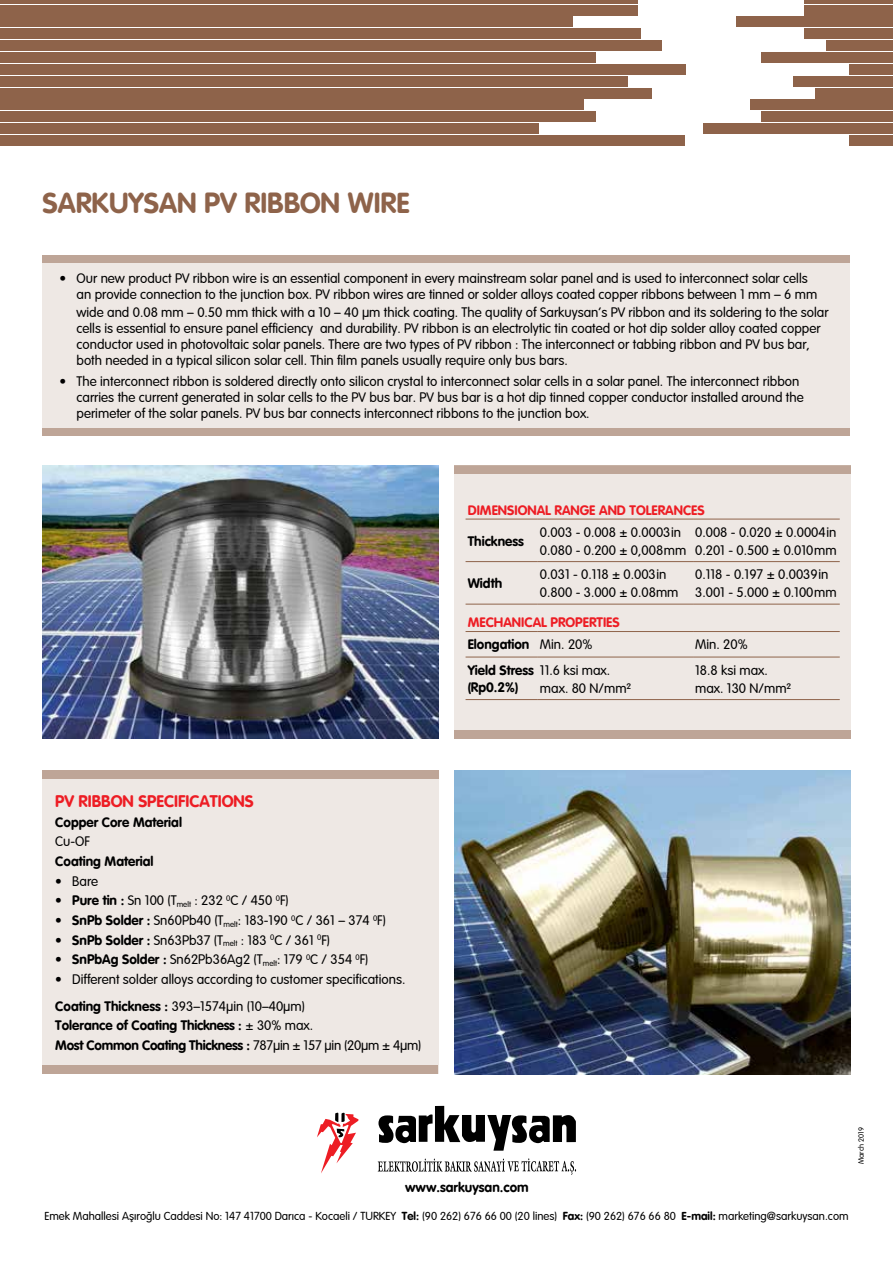
<style>
.page{position:relative;width:893px;height:1263px;background:#fff}
.page>*{position:absolute;margin:0;border:0;box-sizing:border-box;transform-origin:0 0}
.t1{font:700 28.5px "VAG Rounded";color:#8e634a}
.t2{font:700 16.5px "VAG Rounded";color:#ed1d24}
.t3{font:300 13.5px/16.2px "VAG Rounded";color:#000}
.t4{font:700 13.5px/18px "VAG Rounded";color:#000}
.t5{font:700 13.5px/19.6px "VAG Rounded";letter-spacing:-.02em;color:#000}
.t6{font:700 13.5px/22.2px "VAG Rounded";color:#ed1d24}
.t7{font:300 11.4px "VAG Rounded";color:#000}
.t8{font:300 7.5px "VAG Rounded";color:#000}
.s1{color:#000}
.s2{font-weight:300;color:#000}
.s3{font-weight:300}
.s4{font-weight:700}
</style>
<div class="page">
<div style="left:42px;top:255px;width:808px;height:181px;background:#eee8e4"></div>
<div style="left:42px;top:255px;width:808px;height:8px;background:#bea597"></div>
<div style="left:42px;top:428px;width:808px;height:8px;background:#bea597"></div>
<hr style="left:0;top:0;width:637px;height:4px;background:#8e634a">
<div style="left:0;top:5px;width:637px;height:10px;background:#8e634a"></div>
<div style="left:0;top:17px;width:572px;height:10px;background:#8e634a"></div>
<div style="left:0;top:29px;width:640px;height:10px;background:#8e634a"></div>
<div style="left:0;top:40px;width:661px;height:11px;background:#8e634a"></div>
<div style="left:0;top:52px;width:595px;height:11px;background:#8e634a"></div>
<div style="left:0;top:64px;width:685px;height:11px;background:#8e634a"></div>
<div style="left:0;top:76px;width:628px;height:11px;background:#8e634a"></div>
<div style="left:0;top:88px;width:651px;height:10px;background:#8e634a"></div>
<div style="left:0;top:100px;width:583px;height:10px;background:#8e634a"></div>
<div style="left:0;top:112px;width:595px;height:10px;background:#8e634a"></div>
<div style="left:0;top:123px;width:539px;height:11px;background:#8e634a"></div>
<div style="left:0;top:135px;width:684px;height:11px;background:#8e634a"></div>
<div style="left:850px;top:135px;width:43px;height:11px;background:#8e634a"></div>
<div style="left:704px;top:123px;width:189px;height:11px;background:#8e634a"></div>
<div style="left:761px;top:112px;width:132px;height:10px;background:#8e634a"></div>
<div style="left:750px;top:100px;width:143px;height:10px;background:#8e634a"></div>
<div style="left:815px;top:88px;width:78px;height:10px;background:#8e634a"></div>
<div style="left:794px;top:76px;width:99px;height:11px;background:#8e634a"></div>
<div style="left:850px;top:64px;width:43px;height:11px;background:#8e634a"></div>
<div style="left:761px;top:52px;width:132px;height:11px;background:#8e634a"></div>
<div style="left:827px;top:40px;width:66px;height:11px;background:#8e634a"></div>
<div style="left:804px;top:29px;width:89px;height:10px;background:#8e634a"></div>
<div style="left:737px;top:17px;width:156px;height:10px;background:#8e634a"></div>
<div style="left:804px;top:5px;width:89px;height:10px;background:#8e634a"></div>
<hr style="left:804px;top:0;width:89px;height:4px;background:#8e634a">
<svg style="left:317px;top:1113px;width:42px;height:60px"></svg>
<svg style="left:378px;top:1158px;width:198px;height:17px"></svg>
<svg style="left:378px;top:1106px;width:198px;height:45px"></svg>
<div style="left:455px;top:466px;width:396px;height:273px;background:#eee8e4"></div>
<img style="left:43px;top:466px;width:396px;height:273px">
<div style="left:455px;top:466px;width:396px;height:8px;background:#bea597"></div>
<div style="left:455px;top:730px;width:396px;height:9px;background:#bea597"></div>
<div style="left:42px;top:770px;width:396px;height:304px;background:#eee8e4"></div>
<div style="left:42px;top:770px;width:396px;height:9px;background:#bea597"></div>
<div style="left:42px;top:1065px;width:396px;height:9px;background:#bea597"></div>
<hr style="left:466px;top:699px;width:72px;height:1px;background:#8e634a">
<hr style="left:538px;top:699px;width:155px;height:1px;background:#8e634a">
<hr style="left:693px;top:699px;width:147px;height:1px;background:#8e634a">
<hr style="left:466px;top:561px;width:72px;height:1px;background:#8e634a">
<hr style="left:538px;top:561px;width:155px;height:1px;background:#8e634a">
<hr style="left:693px;top:561px;width:147px;height:1px;background:#8e634a">
<hr style="left:466px;top:519px;width:72px;height:1px;background:#8e634a">
<hr style="left:538px;top:519px;width:155px;height:1px;background:#8e634a">
<hr style="left:693px;top:519px;width:147px;height:1px;background:#8e634a">
<hr style="left:466px;top:631px;width:72px;height:1px;background:#8e634a">
<hr style="left:538px;top:631px;width:155px;height:1px;background:#8e634a">
<hr style="left:693px;top:631px;width:147px;height:1px;background:#8e634a">
<hr style="left:466px;top:604px;width:72px;height:1px;background:#8e634a">
<hr style="left:538px;top:604px;width:155px;height:1px;background:#8e634a">
<hr style="left:693px;top:604px;width:147px;height:1px;background:#8e634a">
<hr style="left:466px;top:657px;width:72px;height:1px;background:#8e634a">
<hr style="left:538px;top:657px;width:155px;height:1px;background:#8e634a">
<hr style="left:693px;top:657px;width:147px;height:1px;background:#8e634a">
<img style="left:455px;top:770px;width:396px;height:304px">
<h1 class="t1" style="left:43px;top:186px;width:368px">SARKUYSAN PV RIBBON WIRE</h1>
<p class="t3" style="left:77px;top:270px;width:742px;text-indent:-17px">• Our new product PV ribbon wire is an essential component in every mainstream solar panel and is used to interconnect solar cells an provide connection to the junction box. PV ribbon wires are tinned or solder alloys coated copper ribbons between 1 mm – 6 mm</p>
<p class="t3" style="left:77px;top:304px;width:753px">wide and 0.08 mm – 0.50 mm thick with a 10 – 40 μm thick coating. The quality of Sarkuysan’s PV ribbon and its soldering to the solar cells is essential to ensure panel efficiency and durability. PV ribbon is an electrolytic tin coated or hot dip solder alloy coated copper conductor used in photovoltaic solar panels. There are two types of PV ribbon : The interconnect or tabbing ribbon and PV bus bar, both needed in a typical silicon solar cell. Thin film panels usually require only bus bars.</p>
<p class="t3" style="left:77px;top:373px;width:729px;text-indent:-17px">• The interconnect ribbon is soldered directly onto silicon crystal to interconnect solar cells in a solar panel. The interconnect ribbon carries the current generated in solar cells to the PV bus bar. PV bus bar is a hot dip tinned copper conductor installed around the perimeter of the solar panels. PV bus bar connects interconnect ribbons to the junction box.</p>
<p class="t6" style="left:468px;top:499px;width:239px">DIMENSIONAL RANGE AND TOLERANCES</p>
<p class="t4" style="left:468px;top:532px;width:58px">Thickness</p>
<p class="t3" style="left:540px;top:523px;width:148px;line-height:18px">0.003 - 0.008 ± 0.0003in<br>0.080 - 0.200 ± 0,008mm</p>
<p class="t3" style="left:695px;top:523px;width:143px;line-height:18px">0.008 - 0.020 ± 0.0004in<br>0.201 - 0.500 ± 0.010mm</p>
<p class="t4" style="left:468px;top:574px;width:36px">Width</p>
<p class="t3" style="left:540px;top:565px;width:140px;line-height:18px">0.031 - 0.118 ± 0.003in<br>0.800 - 3.000 ± 0.08mm</p>
<p class="t3" style="left:695px;top:565px;width:143px;line-height:18px">0.118 - 0.197 ± 0.0039in<br>3.001 - 5.000 ± 0.100mm</p>
<p class="t6" style="left:468px;top:611px;width:154px">MECHANICAL PROPERTIES<br><span class="s1">Elongation</span> <span class="s2">Min. 20%</span></p>
<p class="t3" style="left:695px;top:637px;width:54px">Min. 20%</p>
<p class="t4" style="left:468px;top:661px;width:144px">Yield Stress <span class="s3">11.6 ksi max. </span>(Rp0.2%)</p>
<p class="t3" style="left:540px;top:680px;width:93px">max. 80 N/mm²</p>
<p class="t3" style="left:695px;top:661px;width:98px;line-height:18px">18.8 ksi max. max. 130 N/mm²</p>
<p class="t2" style="left:55px;top:791px;width:200px">PV RIBBON SPECIFICATIONS</p>
<p class="t4" style="left:55px;top:813px;width:128px">Copper Core Material</p>
<p class="t3" style="left:55px;top:833px;width:36px">Cu-OF</p>
<p class="t4" style="left:55px;top:852px;width:100px">Coating Material</p>
<p class="t3" style="left:55px;top:873px;width:45px">• Bare</p>
<p class="t3" style="left:55px;top:892px;width:235px">• <span class="s4">Pure tin :</span> Sn 100 (T<sub>melt</sub> : 232 <sup>0</sup>C / 450 <sup>0</sup>F)</p>
<p class="t3" style="left:55px;top:912px;width:332px">• <span class="s4">SnPb Solder :</span> Sn60Pb40 (T<sub>melt</sub>: 183-190 <sup>0</sup>C / 361 – 374 <sup>0</sup>F)</p>
<p class="t3" style="left:55px;top:932px;width:276px">• <span class="s4">SnPb Solder :</span> Sn63Pb37 (T<sub>melt</sub> : 183 <sup>0</sup>C / 361 <sup>0</sup>F)</p>
<p class="t3" style="left:55px;top:951px;width:315px">• <span class="s4">SnPbAg Solder :</span> Sn62Pb36Ag2 (T<sub>melt</sub>: 179 <sup>0</sup>C / 354 <sup>0</sup>F)</p>
<p class="t3" style="left:55px;top:966px;width:352px;line-height:26.5px">• Different solder alloys according to customer specifications.<br><span class="s4">Coating Thickness :</span> 393–1574μin (10–40μm)</p>
<p class="t5" style="left:55px;top:1016px;width:368px">Tolerance of Coating Thickness : <span class="s3">± 30% max.<br></span>Most Common Coating Thickness : <span class="s3">787μin ± 157 μin (20μm ± 4μm)</span></p>
<p class="t4" style="left:405px;top:1178px;width:125px">www.sarkuysan.com</p>
<p class="t7" style="left:44px;top:1209px;width:806px">Emek Mahallesi Aşıroğlu Caddesi No: 147 41700 Darıca - Kocaeli / TURKEY <span class="s4">Tel:</span> (90 262) 676 66 00 (20 lines) <span class="s4">Fax:</span> (90 262) 676 66 80 <span class="s4">E-mail:</span> marketing@sarkuysan.com</p>
<p class="t8" style="left:857px;top:1164px;width:38px;rotate:-90deg">March 2019</p>
</div>
